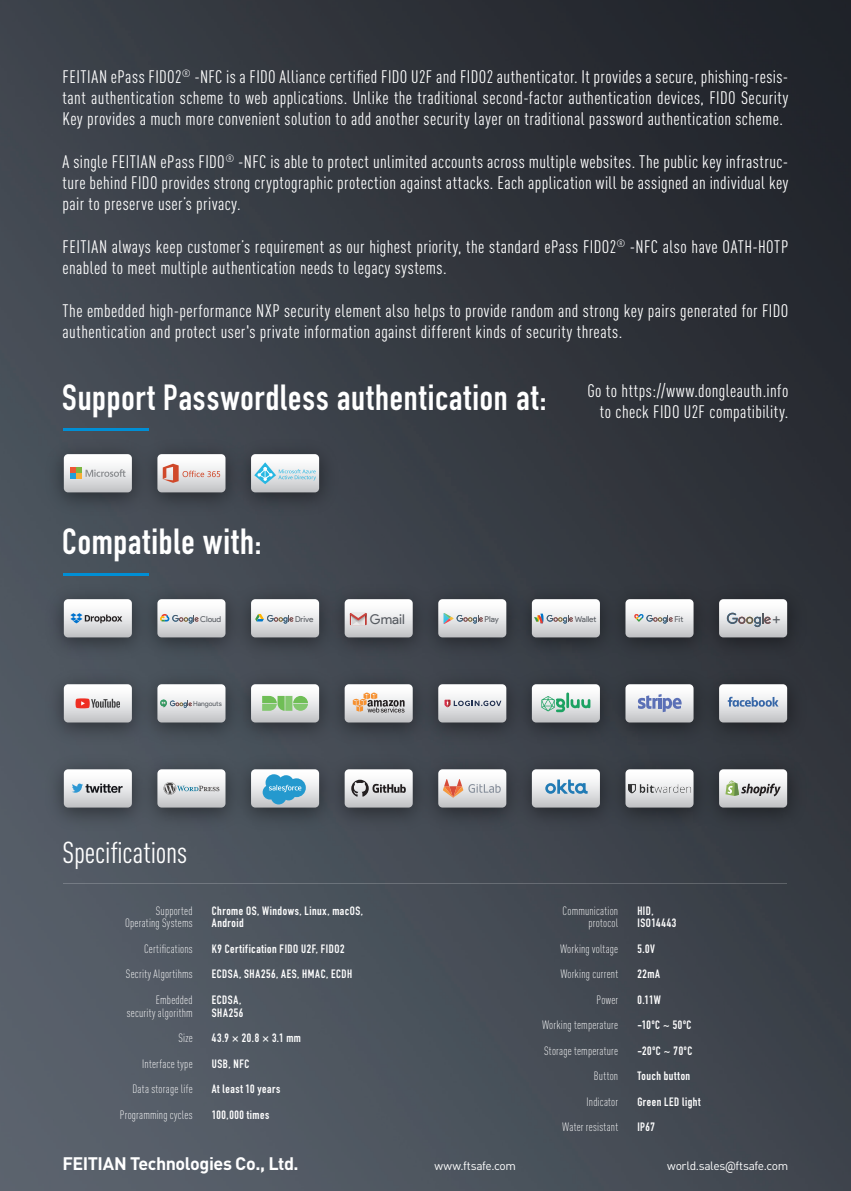
<style>
.page{position:relative;width:851px;height:1191px;background:#fff}
.page>*{position:absolute;margin:0;border:0;box-sizing:border-box;transform-origin:0 0}
.t1{font:700 35.85px "DIN Condensed";letter-spacing:.025em;color:#fff}
.t2{font:condensed 29.85px "DIN Pro";letter-spacing:-.005em;color:#fff}
.t3{font:condensed 17.85px/21.3px "DIN Pro";letter-spacing:.025em;color:#fff;text-align:justify}
.t4{font:700 17.85px "DIN Pro";letter-spacing:-.025em;color:#fff}
.t5{font:15.75px "Product Sans";color:#575b61}
.t6{font:13.5px "Product Sans";color:#575b61}
.t7{font:300 condensed 12px/25.5px "DIN Pro";letter-spacing:.02em;color:#fff;text-align:right}
.t8{font:700 12px/25.5px "DIN Condensed";letter-spacing:.045em;color:#fff}
.t9{font:12px "DIN Pro";letter-spacing:-.03em;color:#fff}
.t10{font:8.1px "Product Sans";letter-spacing:-.005em;color:#575b61}
.t11{font:6.75px "Product Sans";letter-spacing:-.005em;color:#575b61}
.s1{font-family:"Roboto"}
</style>
<div class="page">
<img style="left:0;top:0;width:850px;height:1191px">
<hr style="left:64px;top:882px;width:723px;height:1px;background:#fff">
<img style="left:38px;top:577px;width:774px;height:260px">
<svg style="left:64px;top:599px;width:68px;height:38px"></svg>
<svg style="left:251px;top:599px;width:68px;height:38px"></svg>
<svg style="left:344px;top:684px;width:68px;height:38px"></svg>
<svg style="left:157px;top:599px;width:68px;height:38px"></svg>
<svg style="left:625px;top:599px;width:68px;height:38px"></svg>
<svg style="left:157px;top:684px;width:68px;height:38px"></svg>
<svg style="left:251px;top:769px;width:68px;height:38px"></svg>
<svg style="left:344px;top:769px;width:68px;height:38px"></svg>
<svg style="left:438px;top:769px;width:68px;height:38px"></svg>
<svg style="left:344px;top:599px;width:68px;height:38px"></svg>
<svg style="left:438px;top:599px;width:68px;height:38px"></svg>
<svg style="left:64px;top:684px;width:68px;height:38px"></svg>
<svg style="left:438px;top:684px;width:68px;height:38px"></svg>
<svg style="left:625px;top:769px;width:68px;height:38px"></svg>
<img style="left:628px;top:783px;width:63px;height:13px">
<svg style="left:531px;top:769px;width:69px;height:38px"></svg>
<svg style="left:531px;top:599px;width:69px;height:38px"></svg>
<svg style="left:625px;top:684px;width:68px;height:38px"></svg>
<svg style="left:719px;top:684px;width:68px;height:38px"></svg>
<svg style="left:719px;top:599px;width:68px;height:38px"></svg>
<svg style="left:64px;top:769px;width:68px;height:38px"></svg>
<svg style="left:531px;top:684px;width:69px;height:38px"></svg>
<svg style="left:157px;top:769px;width:68px;height:38px"></svg>
<svg style="left:719px;top:769px;width:68px;height:38px"></svg>
<svg style="left:251px;top:684px;width:68px;height:38px"></svg>
<hr style="left:64px;top:573px;width:85px;height:2px;background:#008fd5">
<img style="left:38px;top:432px;width:307px;height:90px">
<svg style="left:64px;top:454px;width:68px;height:38px"></svg>
<svg style="left:251px;top:454px;width:68px;height:38px"></svg>
<svg style="left:157px;top:454px;width:68px;height:38px"></svg>
<hr style="left:64px;top:429px;width:85px;height:2px;background:#008fd5">
<p class="t3" style="left:63px;top:66px;width:727px">FEITIAN ePass FIDO2<sup>®</sup> -NFC is a FIDO Alliance certified FIDO U2F and FIDO2 authenticator. It provides a secure, phishing-resis&shy;tant authentication scheme to web applications. Unlike the traditional second-factor authentication devices, FIDO Security Key provides a much more convenient solution to add another security layer on traditional password authentication scheme.</p>
<p class="t3" style="left:63px;top:151px;width:727px">A single FEITIAN ePass FIDO<sup>®</sup> -NFC is able to protect unlimited accounts across multiple websites. The public key infrastruc&shy;ture behind FIDO provides strong cryptographic protection against attacks. Each application will be assigned an individual key pair to preserve user’s privacy.</p>
<p class="t3" style="left:63px;top:236px;width:727px">FEITIAN always keep customer’s requirement as our highest priority, the standard ePass FIDO2<sup>®</sup> -NFC also have OATH-HOTP enabled to meet multiple authentication needs to legacy systems.</p>
<p class="t3" style="left:63px;top:300px;width:727px">The embedded high-performance NXP security element also helps to provide random and strong key pairs generated for FIDO authentication and protect user's private information against different kinds of security threats.</p>
<h1 class="t1" style="left:62px;top:373px;width:485px">Support Passwordless authentication at:</h1>
<h1 class="t1" style="left:62px;top:518px;width:201px">Compatible with:</h1>
<p class="t3" style="left:587px;top:380px;width:202px;text-align:right">Go to https://www.dongleauth.info to check FIDO U2F compatibility.</p>
<p class="t6" style="left:370px;top:611px;width:37px">Gmail</p>
<p class="t10" style="left:484px;top:614px;width:16px">Play</p>
<p class="t10" style="left:574px;top:614px;width:23px">Wallet</p>
<p class="t5" style="left:772px;top:610px;width:10px">+</p>
<p class="t10" style="left:200px;top:614px;width:23px">Cloud</p>
<p class="t10" style="left:295px;top:614px;width:20px">Drive</p>
<p class="t10" style="left:674px;top:614px;width:10px">Fit</p>
<p class="t11" style="left:193px;top:700px;width:30px">Hangouts</p>
<h2 class="t2" style="left:62px;top:835px;width:126px">Specifications</h2>
<p class="t7" style="left:125px;top:903px;width:69px;line-height:12.8px">Supported<br>Operating Systems</p>
<p class="t7" style="left:126px;top:935px;width:68px">Certifications<br>Secrity Algortihms<br>Embedded</p>
<p class="t7" style="left:120px;top:999px;width:74px">security algorithm<br>Size<br>Interface type<br>Data storage life<br>Programming cycles</p>
<p class="t8" style="left:212px;top:904px;width:153px;line-height:12.8px">Chrome OS, Windows, Linux, macOS,<br>Android</p>
<p class="t8" style="left:212px;top:935px;width:142px">K9 Certification FIDO U2F, FIDO2<br>ECDSA, SHA256, AES, HMAC, ECDH<br>ECDSA,</p>
<p class="t8" style="left:212px;top:999px;width:91px">SHA256<br>43.9 × 20.8 × 3.1 mm<br>USB, NFC<br>At least 10 years<br>100,000 times</p>
<p class="t7" style="left:562px;top:903px;width:57px;line-height:12.8px">Communication protocol</p>
<p class="t7" style="left:542px;top:935px;width:77px">Working voltage<br>Working current<br>Power<br>Working temperature<br>Storage temperature<br>Button<br>Indicator<br>Water resistant</p>
<p class="t8" style="left:637px;top:904px;width:40px;line-height:12.8px">HID,<br>ISO14443</p>
<p class="t8" style="left:637px;top:935px;width:65px">5.0V<br>22mA<br>0.11W<br>-10ºC ~ 50ºC -20ºC ~ 70ºC<br>Touch button<br>Green LED light<br>IP67</p>
<p class="t4" style="left:62px;top:1151px;width:238px">FEITIAN Technologies Co., Ltd.</p>
<p class="t9" style="left:434px;top:1156px;width:83px">www.ftsafe.com</p>
<p class="t9" style="left:667px;top:1156px;width:123px">world.sales<span class="s1">@</span>ftsafe.com</p>
</div>
